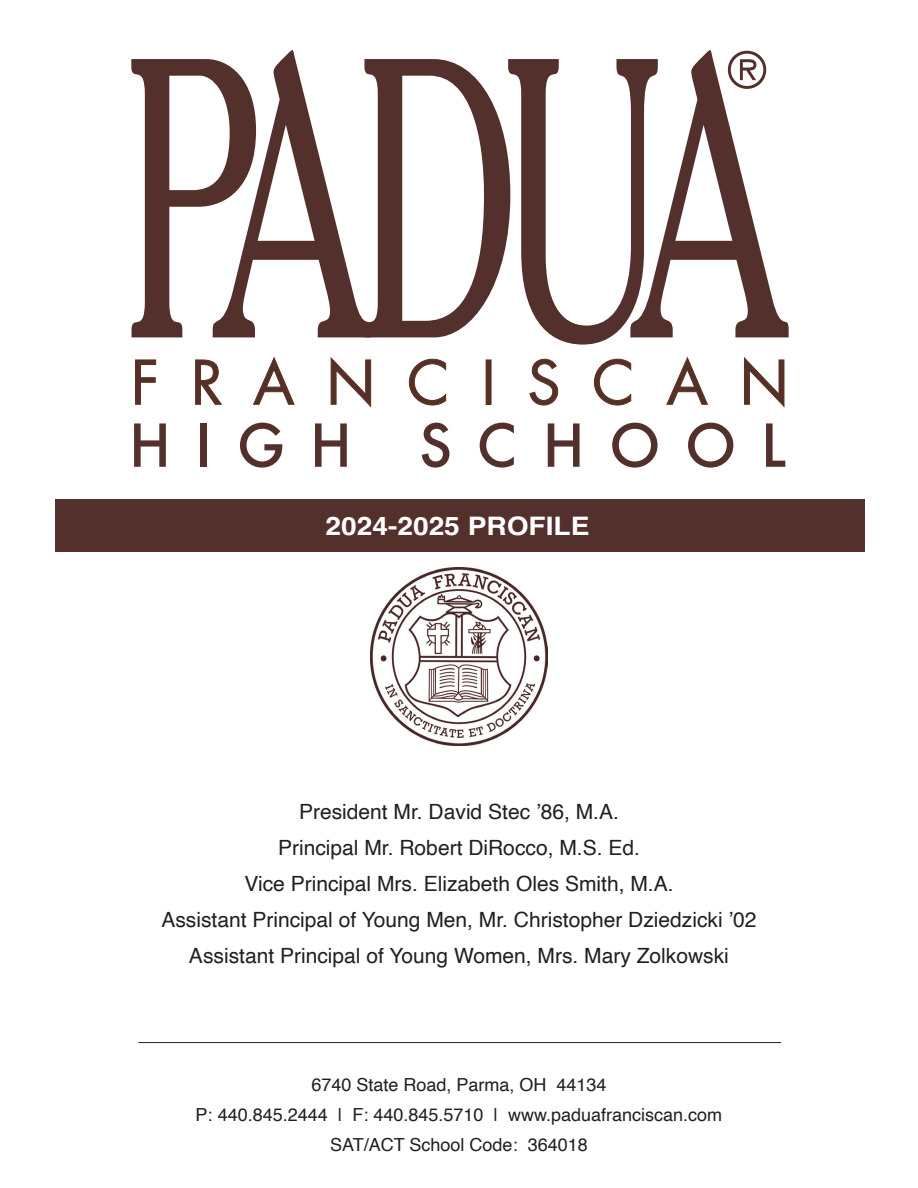
<style>
.page{position:relative;width:918px;height:1188px;background:#fff}
.page>*{position:absolute;margin:0;border:0;box-sizing:border-box;transform-origin:0 0}
.t1{font:700 25.5px "Helvetica";color:#fff;scale:1.1 1}
.t2{font:21px "Helvetica";color:#231f20}
.t3{font:18px "Helvetica";color:#231f20}
</style>
<div class="page">
<img style="left:370px;top:568px;width:178px;height:177px">
<div style="left:55px;top:499px;width:809px;height:53px;background:#53302c"></div>
<svg style="left:131px;top:59px;width:82px;height:278px"></svg>
<svg style="left:213px;top:50px;width:151px;height:287px"></svg>
<svg style="left:364px;top:59px;width:294px;height:286px"></svg>
<svg style="left:630px;top:50px;width:159px;height:287px"></svg>
<svg style="left:135px;top:359px;width:21px;height:46px"></svg>
<svg style="left:195px;top:359px;width:27px;height:46px"></svg>
<svg style="left:253px;top:356px;width:42px;height:49px"></svg>
<svg style="left:331px;top:357px;width:40px;height:51px"></svg>
<svg style="left:409px;top:359px;width:38px;height:47px"></svg>
<div style="left:486px;top:360px;width:5px;height:44px;background:#53302c"></div>
<div style="left:486px;top:360px;width:5px;height:45px;border:1px solid #5e3217"></div>
<svg style="left:529px;top:359px;width:29px;height:47px"></svg>
<svg style="left:594px;top:359px;width:38px;height:47px"></svg>
<svg style="left:666px;top:356px;width:42px;height:49px"></svg>
<svg style="left:744px;top:357px;width:41px;height:51px"></svg>
<svg style="left:728px;top:51px;width:38px;height:38px"></svg>
<svg style="left:134px;top:423px;width:32px;height:44px"></svg>
<div style="left:201px;top:423px;width:6px;height:44px;background:#53302c"></div>
<svg style="left:240px;top:423px;width:42px;height:45px"></svg>
<svg style="left:315px;top:423px;width:32px;height:44px"></svg>
<svg style="left:422px;top:423px;width:27px;height:45px"></svg>
<svg style="left:480px;top:423px;width:34px;height:45px"></svg>
<svg style="left:548px;top:423px;width:32px;height:44px"></svg>
<svg style="left:612px;top:423px;width:46px;height:45px"></svg>
<svg style="left:688px;top:423px;width:45px;height:45px"></svg>
<svg style="left:766px;top:423px;width:19px;height:44px"></svg>
<hr style="left:138px;top:1042px;width:643px;height:1px;background:#231f20">
<p class="t1" style="left:326px;top:510px;width:241px">2024-2025 PROFILE</p>
<p class="t2" style="left:299px;top:795px;width:321px">President Mr. David Stec ’86, M.A.</p>
<p class="t2" style="left:278px;top:831px;width:363px">Principal Mr. Robert DiRocco, M.S. Ed.</p>
<p class="t2" style="left:244px;top:867px;width:431px">Vice Principal Mrs. Elizabeth Oles Smith, M.A.</p>
<p class="t2" style="left:161px;top:903px;width:597px">Assistant Principal of Young Men, Mr. Christopher Dziedzicki ’02</p>
<p class="t2" style="left:189px;top:939px;width:541px">Assistant Principal of Young Women, Mrs. Mary Zolkowski</p>
<p class="t3" style="left:311px;top:1071px;width:297px">6740 State Road, Parma, OH 44134</p>
<p class="t3" style="left:196px;top:1101px;width:528px">P: 440.845.2444 | F: 440.845.5710 | www.paduafranciscan.com</p>
<p class="t3" style="left:330px;top:1131px;width:259px">SAT/ACT School Code: 364018</p>
</div>
